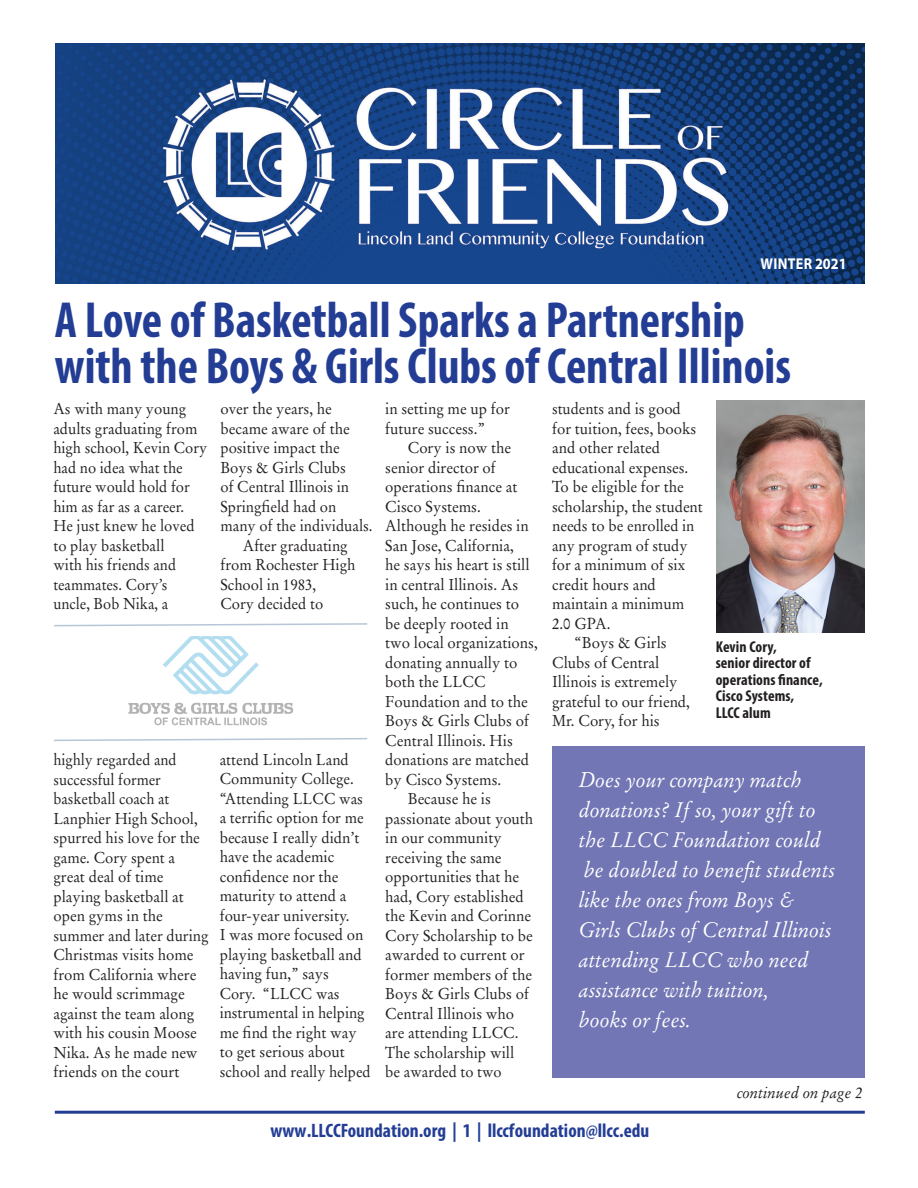
<style>
.page{position:relative;width:918px;height:1188px;background:#fff}
.page>*{position:absolute;margin:0;border:0;box-sizing:border-box;transform-origin:0 0}
.t1{font:700 condensed 51px "Myriad Pro";color:#233d95;scale:.95 1}
.t2{font:italic 21px "Stempel Garamond";color:#fff;scale:.95 1}
.t3{font:700 condensed 19.5px "Myriad Pro";color:#233d95}
.t4{font:15.75px/19.5px "Stempel Garamond";color:#231f20;scale:.95 1}
.t5{font:15.75px/19.5px "Stempel Garamond";color:#231f20;scale:.94 1}
.t6{font:15.75px/19.5px "Stempel Garamond";color:#231f20;scale:.93 1}
.t7{font:15.75px/19.5px "Stempel Garamond";color:#231f20;scale:.92 1}
.t8{font:700 condensed 15.75px "Myriad Pro";letter-spacing:.005em;color:#231f20}
.t9{font:italic 15.75px "Stempel Garamond";color:#231f20;scale:.95 1}
.t10{font:700 15.75px "Myriad Pro";letter-spacing:.02em;color:#fff;scale:.9 1}
</style>
<div class="page">
<img style="left:56px;top:44px;width:808px;height:240px">
<hr style="left:55px;top:1111px;width:810px;height:3px;background:#233d95">
<img style="left:716px;top:400px;width:149px;height:232px">
<div style="left:552px;top:746px;width:313px;height:331px;background:#7276b5"></div>
<svg style="left:54px;top:738px;width:314px;height:3px"></svg>
<svg style="left:54px;top:623px;width:314px;height:4px"></svg>
<img style="left:128px;top:636px;width:166px;height:90px">
<p class="t10" style="left:761px;top:253px;width:97px">WINTER 2021</p>
<p class="t1" style="left:55px;top:288px;width:728px">A Love of Basketball Sparks a Partnership</p>
<p class="t1" style="left:55px;top:334px;width:776px">with the Boys &amp; Girls Clubs of Central Illinois</p>
<p class="t5" style="left:53px;top:399px;width:165px">As with many young adults graduating from high school, Kevin Cory had no idea what the future would hold for him as far as a career.</p>
<p class="t6" style="left:53px;top:516px;width:153px">He just knew he loved to play basketball</p>
<p class="t5" style="left:53px;top:555px;width:132px">with his friends and teammates. Cory’s</p>
<p class="t7" style="left:53px;top:594px;width:126px">uncle, Bob Nika, a</p>
<p class="t7" style="left:53px;top:750px;width:135px">highly regarded and</p>
<p class="t7" style="left:53px;top:770px;width:118px">successful former</p>
<p class="t7" style="left:53px;top:789px;width:161px">basketball coach at<br>Lanphier High School, spurred his love for the game. Cory spent a</p>
<p class="t4" style="left:53px;top:867px;width:117px">great deal of time</p>
<p class="t4" style="left:53px;top:887px;width:139px">playing basketball at open gyms in the</p>
<p class="t5" style="left:53px;top:926px;width:166px">summer and later during<br>Christmas visits home from California where</p>
<p class="t4" style="left:53px;top:984px;width:153px">he would scrimmage against the team along with his cousin Moose<br>Nika. As he made new friends on the court</p>
<p class="t4" style="left:220px;top:399px;width:119px">over the years, he</p>
<p class="t4" style="left:220px;top:419px;width:138px">became aware of the positive impact the</p>
<p class="t5" style="left:220px;top:458px;width:135px">Boys &amp; Girls Clubs</p>
<p class="t5" style="left:220px;top:477px;width:138px">of Central Illinois in<br>Springfield had on</p>
<p class="t5" style="left:220px;top:516px;width:163px">many of the individuals.</p>
<p class="t5" style="left:220px;top:536px;width:145px;text-indent:22px">After graduating from Rochester High<br>School in 1983,</p>
<p class="t5" style="left:220px;top:594px;width:111px">Cory decided to</p>
<p class="t5" style="left:220px;top:749px;width:139px">attend Lincoln Land</p>
<p class="t5" style="left:220px;top:769px;width:155px">Community College. “Attending LLCC was a terrific option for me because I really didn’t have the academic</p>
<p class="t4" style="left:220px;top:866px;width:138px">confidence nor the maturity to attend a four-year university.</p>
<p class="t4" style="left:220px;top:925px;width:153px;text-align:justify">I was more focused on playing basketball and having fun,” says</p>
<p class="t6" style="left:220px;top:983px;width:130px">Cory. “LLCC was</p>
<p class="t6" style="left:220px;top:1003px;width:157px">instrumental in helping me find the right way</p>
<p class="t4" style="left:220px;top:1042px;width:160px">to get serious about school and really helped</p>
<p class="t4" style="left:385px;top:399px;width:133px">in setting me up for future success.”</p>
<p class="t4" style="left:385px;top:438px;width:134px;text-indent:22px">Cory is now the senior director of</p>
<p class="t4" style="left:385px;top:477px;width:141px">operations finance at<br>Cisco Systems.</p>
<p class="t4" style="left:385px;top:516px;width:152px">Although he resides in<br>San Jose, California,</p>
<p class="t4" style="left:385px;top:555px;width:153px">he says his heart is still in central Illinois. As</p>
<p class="t4" style="left:385px;top:594px;width:142px">such, he continues to</p>
<p class="t4" style="left:385px;top:614px;width:131px">be deeply rooted in</p>
<p class="t4" style="left:385px;top:633px;width:162px">two local organizations,</p>
<p class="t4" style="left:385px;top:653px;width:141px">donating annually to both the LLCC</p>
<p class="t4" style="left:385px;top:692px;width:153px">Foundation and to the<br>Boys &amp; Girls Clubs of<br>Central Illinois. His donations are matched by Cisco Systems.</p>
<p class="t4" style="left:408px;top:789px;width:89px">Because he is</p>
<p class="t4" style="left:385px;top:809px;width:157px">passionate about youth in our community receiving the same opportunities that he had, Cory established the Kevin and Corinne<br>Cory Scholarship to be awarded to current or former members of the<br>Boys &amp; Girls Clubs of<br>Central Illinois who</p>
<p class="t4" style="left:385px;top:1023px;width:142px">are attending LLCC.<br>The scholarship will</p>
<p class="t4" style="left:385px;top:1062px;width:124px">be awarded to two</p>
<p class="t6" style="left:552px;top:399px;width:140px">students and is good</p>
<p class="t4" style="left:552px;top:419px;width:153px">for tuition, fees, books and other related</p>
<p class="t4" style="left:552px;top:458px;width:160px">educational expenses.<br>To be eligible for the scholarship, the student needs to be enrolled in any program of study</p>
<p class="t6" style="left:552px;top:555px;width:145px">for a minimum of six credit hours and</p>
<p class="t4" style="left:552px;top:594px;width:141px">maintain a minimum</p>
<p class="t4" style="left:552px;top:614px;width:63px">2.0 GPA.</p>
<p class="t4" style="left:574px;top:633px;width:99px">“Boys &amp; Girls</p>
<p class="t4" style="left:552px;top:653px;width:114px">Clubs of Central</p>
<p class="t4" style="left:552px;top:672px;width:147px">Illinois is extremely grateful to our friend,<br>Mr. Cory, for his</p>
<p class="t8" style="left:716px;top:637px;width:62px">Kevin Cory,</p>
<p class="t8" style="left:716px;top:653px;width:96px">senior director of</p>
<p class="t8" style="left:716px;top:670px;width:108px">operations finance,</p>
<p class="t8" style="left:716px;top:686px;width:80px">Cisco Systems,</p>
<p class="t8" style="left:716px;top:703px;width:56px">LLCC alum</p>
<p class="t2" style="left:579px;top:767px;width:237px">Does your company match</p>
<p class="t2" style="left:579px;top:797px;width:251px">donations? If so, your gift to</p>
<p class="t2" style="left:579px;top:827px;width:257px">the LLCC Foundation could</p>
<p class="t2" style="left:584px;top:857px;width:266px">be doubled to benefit students</p>
<p class="t2" style="left:579px;top:887px;width:230px">like the ones from Boys &amp;</p>
<p class="t2" style="left:579px;top:917px;width:268px">Girls Clubs of Central Illinois</p>
<p class="t2" style="left:579px;top:947px;width:244px">attending LLCC who need</p>
<p class="t2" style="left:579px;top:977px;width:202px">assistance with tuition,</p>
<p class="t2" style="left:579px;top:1007px;width:120px">books or fees.</p>
<p class="t9" style="left:737px;top:1083px;width:134px">continued on page 2</p>
<p class="t3" style="left:270px;top:1119px;width:381px">www.LLCCFoundation.org | 1 | llccfoundation@llcc.edu</p>
</div>
